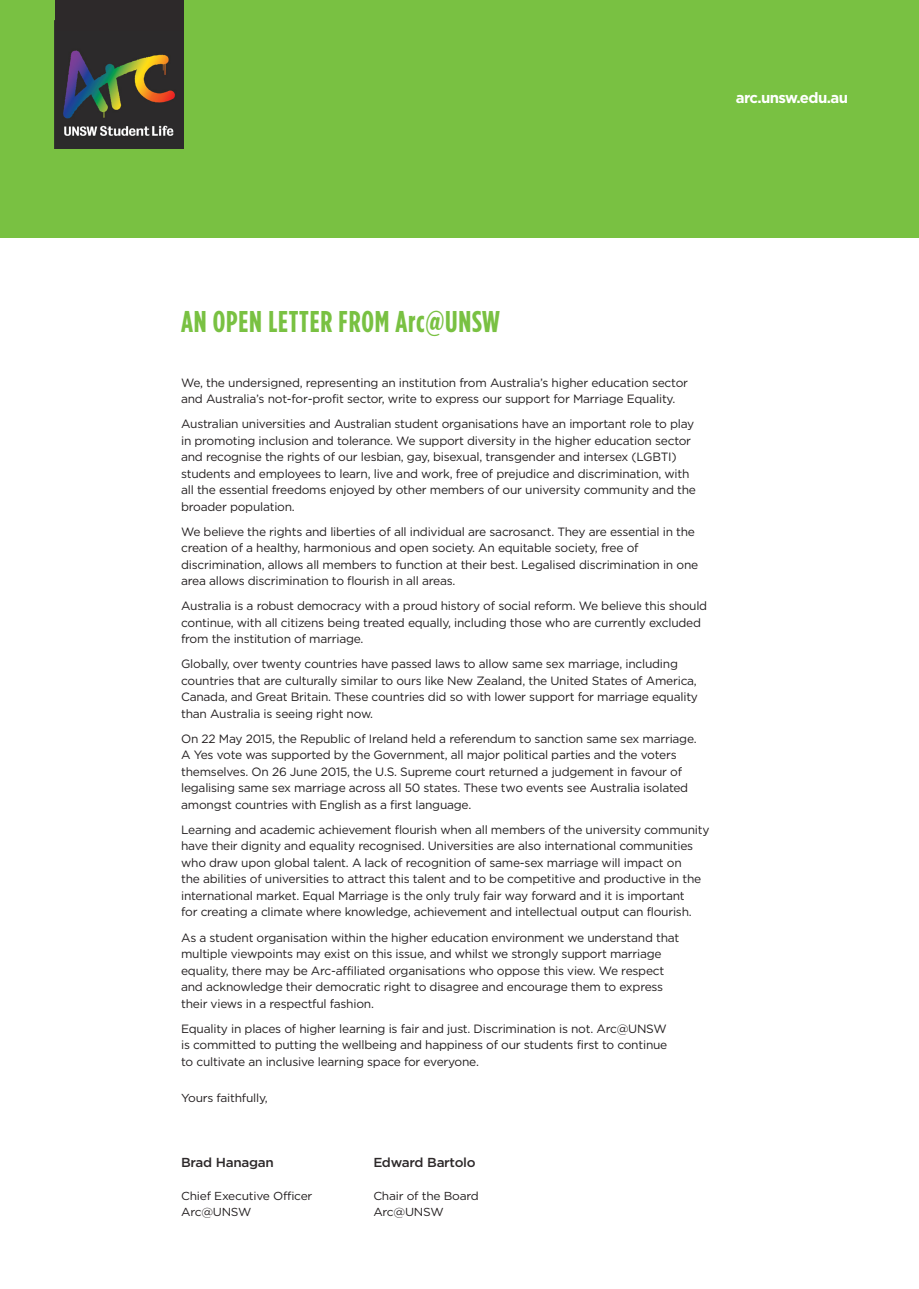
<style>
.page{position:relative;width:919px;height:1289px;background:#fff}
.page>*{position:absolute;margin:0;border:0;box-sizing:border-box;transform-origin:0 0}
.t1{font:700 condensed 30px "Gotham HTF";letter-spacing:.025em;color:#79c142}
.t2{font:700 15px "Gotham HTF";letter-spacing:-.04em;color:#fff}
.t3{font:500 13.05px "Gotham HTF";letter-spacing:-.02em;color:#2d292a;scale:1.04 1}
.Body{font:12px/16.5px "Gotham HTF";letter-spacing:-.02em;color:#231f20}
.t4{font:11.55px/15.9px "Gotham HTF";letter-spacing:-.02em;color:#231f20;scale:1.04 1}
</style>
<div class="page">
<div style="left:0;top:1px;width:918px;height:237px;background:#79c142"></div>
<img style="left:55px;top:31px;width:128px;height:118px">
<div style="left:55px;top:0;width:128px;height:31px;background:#2d292a"></div>
<p class="t2" style="left:735px;top:89px;width:114px">arc.unsw.edu.au</p>
<h1 class="t1" style="left:181px;top:304px;width:320px">AN OPEN LETTER FROM Arc@UNSW</h1>
<p class="Body" style="left:181px;top:374px;width:508px">We, the undersigned, representing an institution from Australia’s higher education sector and Australia’s not-for-profit sector, write to express our support for Marriage Equality.</p>
<p class="Body" style="left:181px;top:415px;width:516px">Australian universities and Australian student organisations have an important role to play in promoting inclusion and tolerance. We support diversity in the higher education sector and recognise the rights of our lesbian, gay, bisexual, transgender and intersex (LGBTI) students and employees to learn, live and work, free of prejudice and discrimination, with all the essential freedoms enjoyed by other members of our university community and the broader population.</p>
<p class="Body" style="left:181px;top:523px;width:518px">We believe the rights and liberties of all individual are sacrosanct. They are essential in the creation of a healthy, harmonious and open society. An equitable society, free of discrimination, allows all members to function at their best. Legalised discrimination in one area allows discrimination to flourish in all areas.</p>
<p class="Body" style="left:181px;top:597px;width:527px">Australia is a robust democracy with a proud history of social reform. We believe this should continue, with all citizens being treated equally, including those who are currently excluded from the institution of marriage.</p>
<p class="Body" style="left:181px;top:655px;width:518px">Globally, over twenty countries have passed laws to allow same sex marriage, including countries that are culturally similar to ours like New Zealand, the United States of America, Canada, and Great Britain. These countries did so with lower support for marriage equality than Australia is seeing right now.</p>
<p class="Body" style="left:181px;top:730px;width:517px">On 22 May 2015, the Republic of Ireland held a referendum to sanction same sex marriage.<br>A Yes vote was supported by the Government, all major political parties and the voters themselves. On 26 June 2015, the U.S. Supreme court returned a judgement in favour of legalising same sex marriage across all 50 states. These two events see Australia isolated amongst countries with English as a first language.</p>
<p class="Body" style="left:181px;top:821px;width:530px">Learning and academic achievement flourish when all members of the university community have their dignity and equality recognised. Universities are also international communities who draw upon global talent. A lack of recognition of same-sex marriage will impact on<br>the abilities of universities to attract this talent and to be competitive and productive in the international market. Equal Marriage is the only truly fair way forward and it is important<br>for creating a climate where knowledge, achievement and intellectual output can flourish.</p>
<p class="Body" style="left:181px;top:928px;width:499px">As a student organisation within the higher education environment we understand that multiple viewpoints may exist on this issue, and whilst we strongly support marriage equality, there may be Arc-affiliated organisations who oppose this view. We respect and acknowledge their democratic right to disagree and encourage them to express their views in a respectful fashion.</p>
<p class="Body" style="left:181px;top:1019px;width:487px;text-align:justify">Equality in places of higher learning is fair and just. Discrimination is not. Arc@UNSW is committed to putting the wellbeing and happiness of our students first to continue to cultivate an inclusive learning space for everyone.</p>
<p class="t4" style="left:181px;top:1090px;width:85px">Yours faithfully,</p>
<p class="t3" style="left:181px;top:1154px;width:91px">Brad Hanagan</p>
<p class="t4" style="left:181px;top:1187px;width:128px">Chief Executive Officer<br>Arc@UNSW</p>
<p class="t3" style="left:373px;top:1154px;width:100px">Edward Bartolo</p>
<p class="t4" style="left:373px;top:1188px;width:103px">Chair of the Board<br>Arc@UNSW</p>
</div>
